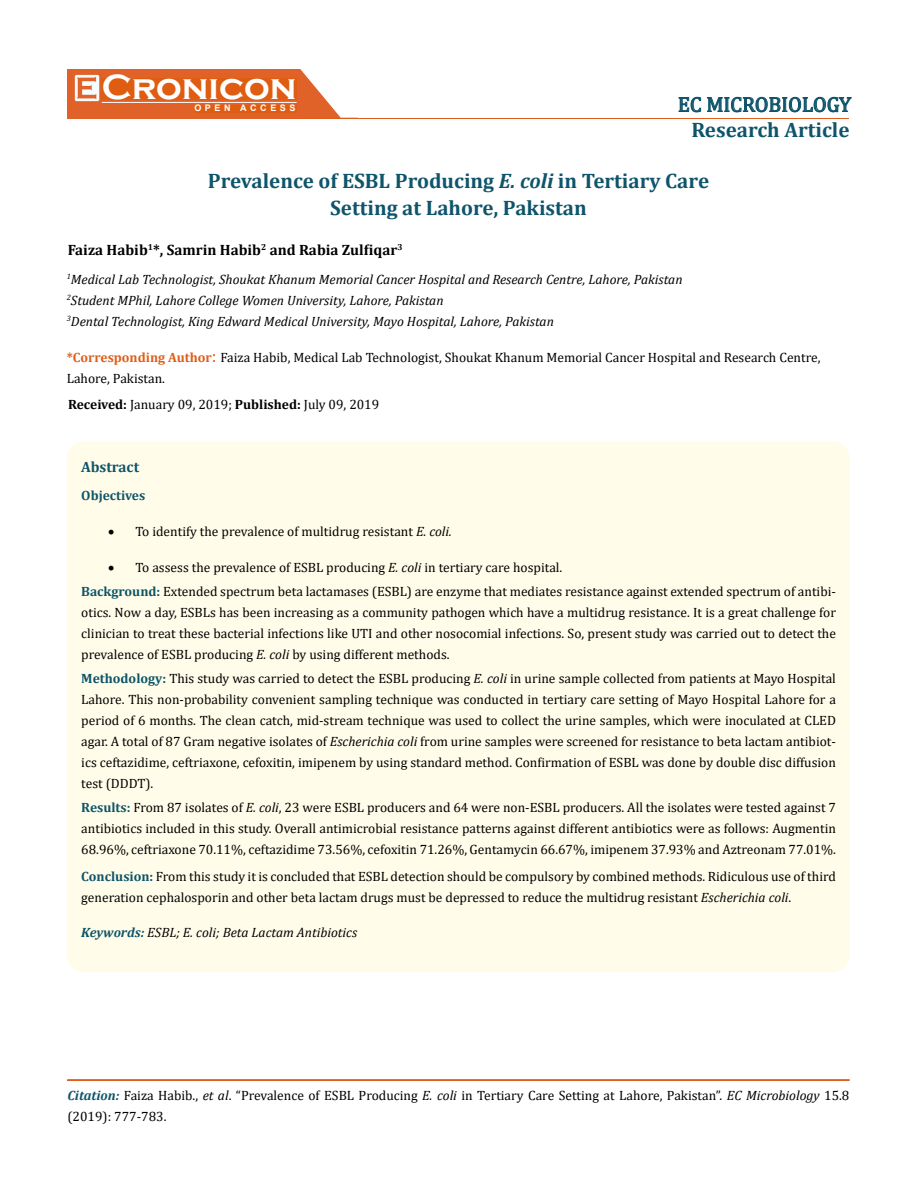
<style>
.page{position:relative;width:917px;height:1190px;background:#fff}
.page>*{position:absolute;margin:0;border:0;box-sizing:border-box;transform-origin:0 0}
.t1{font:700 36px "Copperplate Gothic";color:#fff}
.t2{font:700 21px/27px "Cambria";color:#0e546a;text-align:center}
.t3{font:21px "Cambria";color:#0e546a}
.t4{font:700 15px "Cambria";color:#000}
.t5{font:700 15px "Cambria";color:#0e546a}
.t6{font:13.5px/21px "Cambria";color:#000}
.t7{font:italic 13.5px/21px "Cambria";color:#000}
.t8{font:700 13.5px "Cambria";color:#0e546a}
.t9{font:700 9px "Arial";letter-spacing:.4em;color:#fff}
.s1{font-style:italic}
.s2{font-weight:700;color:#e05d1a}
.s3{font-size:18px;color:#e05d1a}
.s4{font-weight:700}
.s5{font-weight:700;color:#0e546a}
.s6{font-weight:700;font-style:italic;color:#0e546a}
</style>
<div class="page">
<div style="left:67px;top:70px;width:290px;height:49px;background:#e06228"></div>
<svg style="left:300px;top:69px;width:58px;height:49px"></svg>
<img style="left:75px;top:75px;width:24px;height:26px">
<div style="left:102px;top:79px;width:195px;height:21px;background:#df5d11"></div>
<div style="left:194px;top:105px;width:103px;height:7px;background:#df5d11"></div>
<svg style="left:678px;top:97px;width:173px;height:15px"></svg>
<hr style="left:102px;top:102px;width:194px;height:1px;background:#fff">
<hr style="left:279px;top:118px;width:569px;height:1px;background:#e05d1a">
<hr style="left:67px;top:1080px;width:782px;height:1px;background:#e05d1a">
<div style="left:67px;top:1079px;width:782px;height:1px;border:1px solid #e05d1a"></div>
<div style="left:67px;top:441px;width:782px;height:531px;background:#fffde9;border-radius:18px"></div>
<h1 class="t1" style="left:102px;top:68px;width:196px">Cronicon</h1>
<p class="t9" style="left:194px;top:102px;width:103px">OPEN ACCESS</p>
<h2 class="t3" style="left:677px;top:92px;width:175px">EC MICROBIOLOGY</h2>
<h2 class="t2" style="left:691px;top:116px;width:160px">Research Article</h2>
<h2 class="t2" style="left:208px;top:166px;width:503px">Prevalence of ESBL Producing <span class="s1">E. coli</span> in Tertiary Care<br>Setting at Lahore, Pakistan</h2>
<p class="t4" style="left:68px;top:239px;width:336px">Faiza Habib<sup>1</sup>*, Samrin Habib<sup>2</sup> and Rabia Zulfiqar<sup>3</sup></p>
<p class="t7" style="left:67px;top:268px;width:617px"><sup>1</sup>Medical Lab Technologist, Shoukat Khanum Memorial Cancer Hospital and Research Centre, Lahore, Pakistan<br><sup>2</sup>Student MPhil, Lahore College Women University, Lahore, Pakistan<br><sup>3</sup>Dental Technologist, King Edward Medical University, Mayo Hospital, Lahore, Pakistan</p>
<p class="t6" style="left:67px;top:346px;width:755px"><span class="s2">*Corresponding Author</span><span class="s3">:</span> Faiza Habib, Medical Lab Technologist, Shoukat Khanum Memorial Cancer Hospital and Research Centre,<br>Lahore, Pakistan.</p>
<p class="t6" style="left:68px;top:393px;width:313px"><span class="s4">Received:</span> January 09, 2019; <span class="s4">Published:</span> July 09, 2019</p>
<p class="t5" style="left:81px;top:456px;width:60px">Abstract</p>
<p class="t8" style="left:81px;top:485px;width:65px">Objectives</p>
<p class="t6" style="left:108px;top:520px;width:345px">• To identify the prevalence of multidrug resistant <span class="s1">E. coli.</span></p>
<p class="t6" style="left:81px;top:555px;width:756px;line-height:24px;text-indent:27px">• To assess the prevalence of ESBL producing <span class="s1">E. coli</span> in tertiary care hospital.<br><span class="s5">Background:</span> Extended spectrum beta lactamases (ESBL) are enzyme that mediates resistance against extended spectrum of antibi-</p>
<p class="t6" style="left:81px;top:601px;width:756px;text-align:justify">otics. Now a day, ESBLs has been increasing as a community pathogen which have a multidrug resistance. It is a great challenge for clinician to treat these bacterial infections like UTI and other nosocomial infections. So, present study was carried out to detect the prevalence of ESBL producing <span class="s1">E. coli</span> by using different methods.</p>
<p class="t6" style="left:81px;top:667px;width:756px;text-align:justify"><span class="s5">Methodology:</span> This study was carried to detect the ESBL producing <span class="s1">E. coli</span> in urine sample collected from patients at Mayo Hospital Lahore. This non-probability convenient sampling technique was conducted in tertiary care setting of Mayo Hospital Lahore for a period of 6 months. The clean catch, mid-stream technique was used to collect the urine samples, which were inoculated at CLED agar. A total of 87 Gram negative isolates of <span class="s1">Escherichia coli</span> from urine samples were screened for resistance to beta lactam antibiot&shy;ics ceftazidime, ceftriaxone, cefoxitin, imipenem by using standard method. Confirmation of ESBL was done by double disc diffusion test (DDDT).</p>
<p class="t6" style="left:81px;top:796px;width:756px;text-align:justify"><span class="s5">Results:</span> From 87 isolates of <span class="s1">E. coli</span>, 23 were ESBL producers and 64 were non-ESBL producers. All the isolates were tested against 7 antibiotics included in this study. Overall antimicrobial resistance patterns against different antibiotics were as follows: Augmentin 68.96%, ceftriaxone 70.11%, ceftazidime 73.56%, cefoxitin 71.26%, Gentamycin 66.67%, imipenem 37.93% and Aztreonam 77.01%.</p>
<p class="t6" style="left:81px;top:865px;width:756px"><span class="s5">Conclusion:</span> From this study it is concluded that ESBL detection should be compulsory by combined methods. Ridiculous use of third generation cephalosporin and other beta lactam drugs must be depressed to reduce the multidrug resistant <span class="s1">Escherichia coli</span>.</p>
<p class="t7" style="left:81px;top:921px;width:277px"><span class="s5">Keywords:</span> ESBL; E. coli; Beta Lactam Antibiotics</p>
<p class="t6" style="left:67px;top:1084px;width:783px"><span class="s6">Citation:</span> Faiza Habib., <span class="s1">et al</span>. “Prevalence of ESBL Producing <span class="s1">E. coli</span> in Tertiary Care Setting at Lahore, Pakistan”. <span class="s1">EC Microbiology</span> 15.8 (2019): 777-783.</p>
</div>
